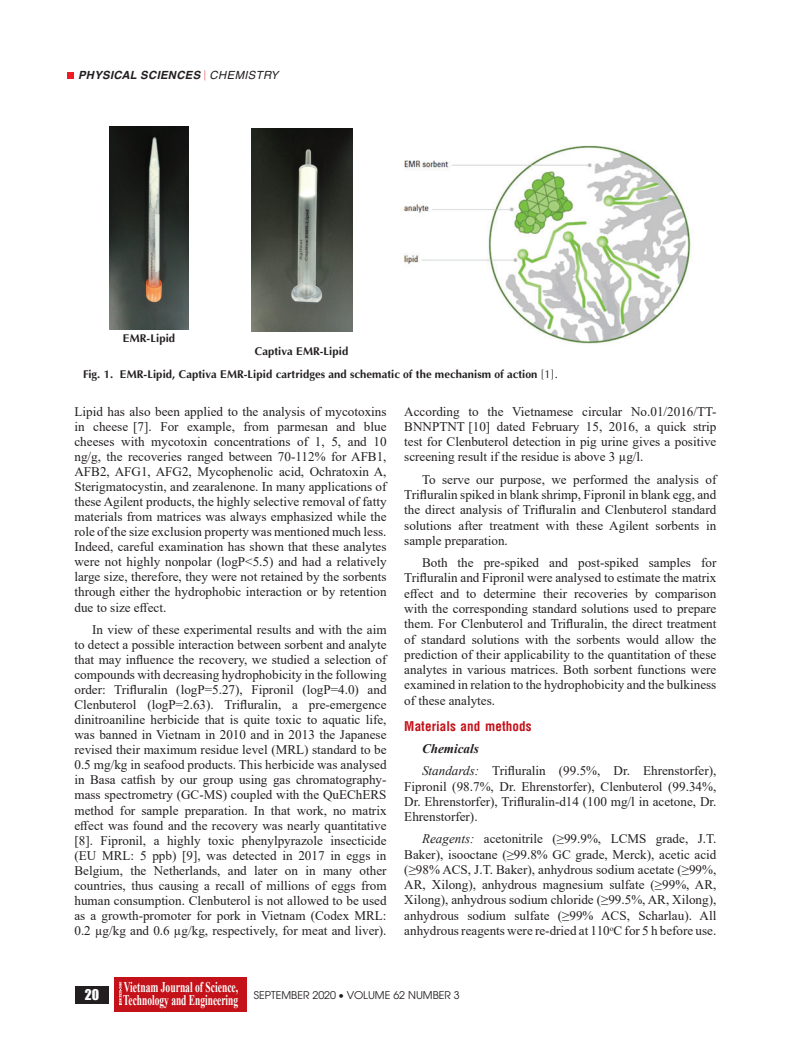
<style>
.page{position:relative;width:798px;height:1042px;background:#fff}
.page>*{position:absolute;margin:0;border:0;box-sizing:border-box;transform-origin:0 0}
.t1{font:700 14.75px/13.4px "Times New Roman";color:#fff;scale:.65 1}
.t2{font:13.75px "UTM Impact";color:#fff}
.t3{font:13.12px/15.1px "Times New Roman";color:#231f20;text-align:justify}
.t4{font:13.12px "VNI Helve Condense Bold";color:#c4121a}
.t5{font:700 11.25px/23.4px "UTM Aptima";color:#231f20}
.t6{font:italic 700 11.25px "UTM Helve";color:#231f20}
.t7{font:10.62px "UTM Avo";color:#231f20}
.s1{font-weight:400}
.s2{font-weight:700;font-style:italic}
.s3{font-style:italic}
</style>
<div class="page">
<div style="left:67px;top:73px;width:7px;height:6px;background:#ee1d23"></div>
<div style="left:75px;top:986px;width:33px;height:17px;background:#231f20"></div>
<div style="left:114px;top:977px;width:132px;height:34px;background:#c4121a"></div>
<svg style="left:119px;top:982px;width:3px;height:23px"></svg>
<img style="left:110px;top:126px;width:78px;height:204px">
<img style="left:251px;top:129px;width:101px;height:202px">
<img style="left:403px;top:145px;width:288px;height:199px">
<p class="t6" style="left:78px;top:66px;width:202px">PHYSICAL SCIENCES <span class="s1">CHEMISTRY</span></p>
<p class="t5" style="left:123px;top:326px;width:54px">EMR-Lipid</p>
<p class="t5" style="left:83px;top:338px;width:476px;text-indent:172px">Captiva EMR-Lipid<br>Fig. 1. EMR-Lipid, Captiva EMR-Lipid cartridges and schematic of the mechanism of action <span class="s1">[1].</span></p>
<p class="t3" style="left:74px;top:403px;width:313px">Lipid has also been applied to the analysis of mycotoxins in cheese [7]. For example, from parmesan and blue cheeses with mycotoxin concentrations of 1, 5, and 10 ng/g, the recoveries ranged between 70-112% for AFB1, AFB2, AFG1, AFG2, Mycophenolic acid, Ochratoxin A, Sterigmatocystin, and zearalenone. In many applications of these Agilent products, the highly selective removal of fatty materials from matrices was always emphasized while the role of the size exclusion property was mentioned much less.<br>Indeed, careful examination has shown that these analytes were not highly nonpolar (logP&lt;5.5) and had a relatively large size, therefore, they were not retained by the sorbents through either the hydrophobic interaction or by retention due to size effect.</p>
<p class="t3" style="left:74px;top:621px;width:313px;text-indent:18px">In view of these experimental results and with the aim to detect a possible interaction between sorbent and analyte that may influence the recovery, we studied a selection of compounds with decreasing hydrophobicity in the following order: Trifluralin (logP=5.27), Fipronil (logP=4.0) and Clenbuterol (logP=2.63). Trifluralin, a pre-emergence dinitroaniline herbicide that is quite toxic to aquatic life, was banned in Vietnam in 2010 and in 2013 the Japanese revised their maximum residue level (MRL) standard to be 0.5 mg/kg in seafood products. This herbicide was analysed in Basa catfish by our group using gas chromatography&shy;mass spectrometry (GC-MS) coupled with the QuEChERS method for sample preparation. In that work, no matrix effect was found and the recovery was nearly quantitative [8]. Fipronil, a highly toxic phenylpyrazole insecticide (EU MRL: 5 ppb) [9], was detected in 2017 in eggs in Belgium, the Netherlands, and later on in many other countries, thus causing a recall of millions of eggs from human consumption. Clenbuterol is not allowed to be used as a growth-promoter for pork in Vietnam (Codex MRL:<br>0.2 µg/kg and 0.6 µg/kg, respectively, for meat and liver).</p>
<p class="t3" style="left:404px;top:403px;width:313px">According to the Vietnamese circular No.01/2016/TT-BNNPTNT [10] dated February 15, 2016, a quick strip test for Clenbuterol detection in pig urine gives a positive screening result if the residue is above 3 µg/l.</p>
<p class="t3" style="left:404px;top:471px;width:313px;text-indent:18px">To serve our purpose, we performed the analysis of Trifluralin spiked in blank shrimp, Fipronil in blank egg, and the direct analysis of Trifluralin and Clenbuterol standard solutions after treatment with these Agilent sorbents in sample preparation.</p>
<p class="t3" style="left:404px;top:555px;width:313px;text-indent:18px">Both the pre-spiked and post-spiked samples for Trifluralin and Fipronil were analysed to estimate the matrix effect and to determine their recoveries by comparison with the corresponding standard solutions used to prepare them. For Clenbuterol and Trifluralin, the direct treatment of standard solutions with the sorbents would allow the prediction of their applicability to the quantitation of these analytes in various matrices. Both sorbent functions were examined in relation to the hydrophobicity and the bulkiness of these analytes.</p>
<p class="t4" style="left:404px;top:715px;width:129px">Materials and methods</p>
<p class="t3" style="left:422px;top:737px;width:296px;line-height:22.4px"><span class="s2">Chemicals<br></span><span class="s3">Standards:</span> Trifluralin (99.5%, Dr. Ehrenstorfer),</p>
<p class="t3" style="left:404px;top:778px;width:313px">Fipronil (98.7%, Dr. Ehrenstorfer), Clenbuterol (99.34%, Dr. Ehrenstorfer), Trifluralin-d14 (100 mg/l in acetone, Dr.<br>Ehrenstorfer).</p>
<p class="t3" style="left:404px;top:831px;width:313px;text-indent:18px"><span class="s3">Reagents:</span> acetonitrile (≥99.9%, LCMS grade, J.T.<br>Baker), isooctane (≥99.8% GC grade, Merck), acetic acid (≥98% ACS, J.T. Baker), anhydrous sodium acetate (≥99%, AR, Xilong), anhydrous magnesium sulfate (≥99%, AR, Xilong), anhydrous sodium chloride (≥99.5%, AR, Xilong), anhydrous sodium sulfate (≥99% ACS, Scharlau). All anhydrous reagents were re-dried at 110<sup>o</sup>C for 5 h before use.</p>
<p class="t1" style="left:123px;top:980px;width:178px">Vietnam Journal of Science,<br>Technology and Engineering</p>
<p class="t2" style="left:85px;top:984px;width:16px">20</p>
<p class="t7" style="left:254px;top:987px;width:207px">SEPTEMBER 2020 • VOLUME 62 NUMBER 3</p>
</div>
